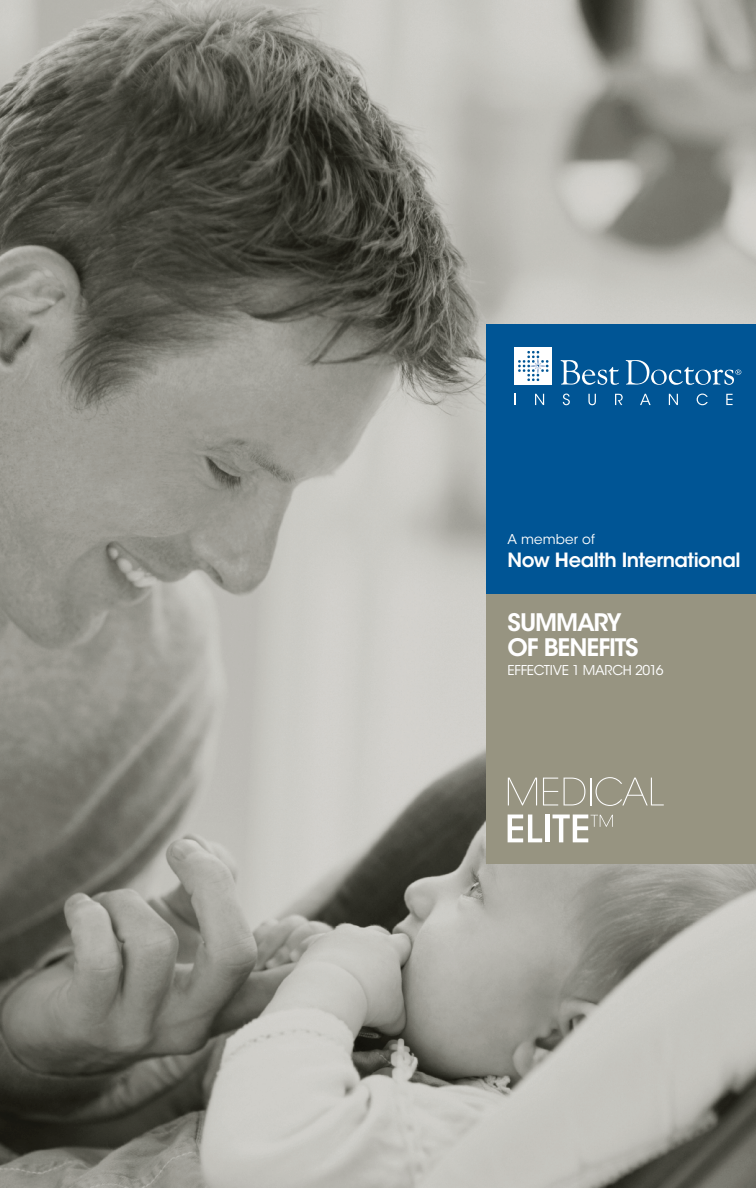
<style>
.page{position:relative;width:756px;height:1188px;background:#fff}
.page>*{position:absolute;margin:0;border:0;box-sizing:border-box;transform-origin:0 0}
.t1{font:600 24px/25px "ITC Avant Garde Std";letter-spacing:-.045em;color:#fff}
.t2{font:600 19.5px "ITC Avant Garde Std";letter-spacing:-.025em;color:#fff}
.t3{font:13.5px "ITC Avant Garde Std";letter-spacing:-.02em;color:#fff}
.t4{font:13.5px "ITC Avant Garde Std";letter-spacing:.01em;color:#fff}
</style>
<div class="page">
<img style="left:0;top:0;width:756px;height:1188px">
<div style="left:486px;top:594px;width:270px;height:270px;background:#979481"></div>
<svg style="left:508px;top:778px;width:29px;height:27px"></svg>
<svg style="left:543px;top:778px;width:15px;height:27px"></svg>
<svg style="left:564px;top:777px;width:100px;height:29px"></svg>
<svg style="left:508px;top:815px;width:34px;height:27px"></svg>
<div style="left:545px;top:815px;width:5px;height:27px;background:#fff"></div>
<svg style="left:553px;top:815px;width:60px;height:27px"></svg>
<div style="left:486px;top:324px;width:270px;height:270px;background:#005595"></div>
<svg style="left:535px;top:394px;width:9px;height:11px"></svg>
<svg style="left:563px;top:394px;width:7px;height:11px"></svg>
<svg style="left:588px;top:394px;width:8px;height:11px"></svg>
<svg style="left:615px;top:394px;width:8px;height:11px"></svg>
<svg style="left:640px;top:394px;width:11px;height:11px"></svg>
<svg style="left:669px;top:394px;width:9px;height:11px"></svg>
<svg style="left:697px;top:394px;width:11px;height:11px"></svg>
<svg style="left:726px;top:394px;width:7px;height:11px"></svg>
<svg style="left:561px;top:360px;width:58px;height:25px"></svg>
<svg style="left:626px;top:360px;width:115px;height:25px"></svg>
<div style="left:515px;top:347px;width:37px;height:37px;background:#fff"></div>
<svg style="left:518px;top:351px;width:31px;height:30px"></svg>
<p class="t4" style="left:508px;top:531px;width:89px">A member of</p>
<p class="t2" style="left:508px;top:548px;width:235px">Now Health International</p>
<p class="t1" style="left:508px;top:610px;width:133px">SUMMARY<br>OF BENEFITS</p>
<p class="t3" style="left:508px;top:662px;width:158px">EFFECTIVE 1 MARCH 2016</p>
</div>
